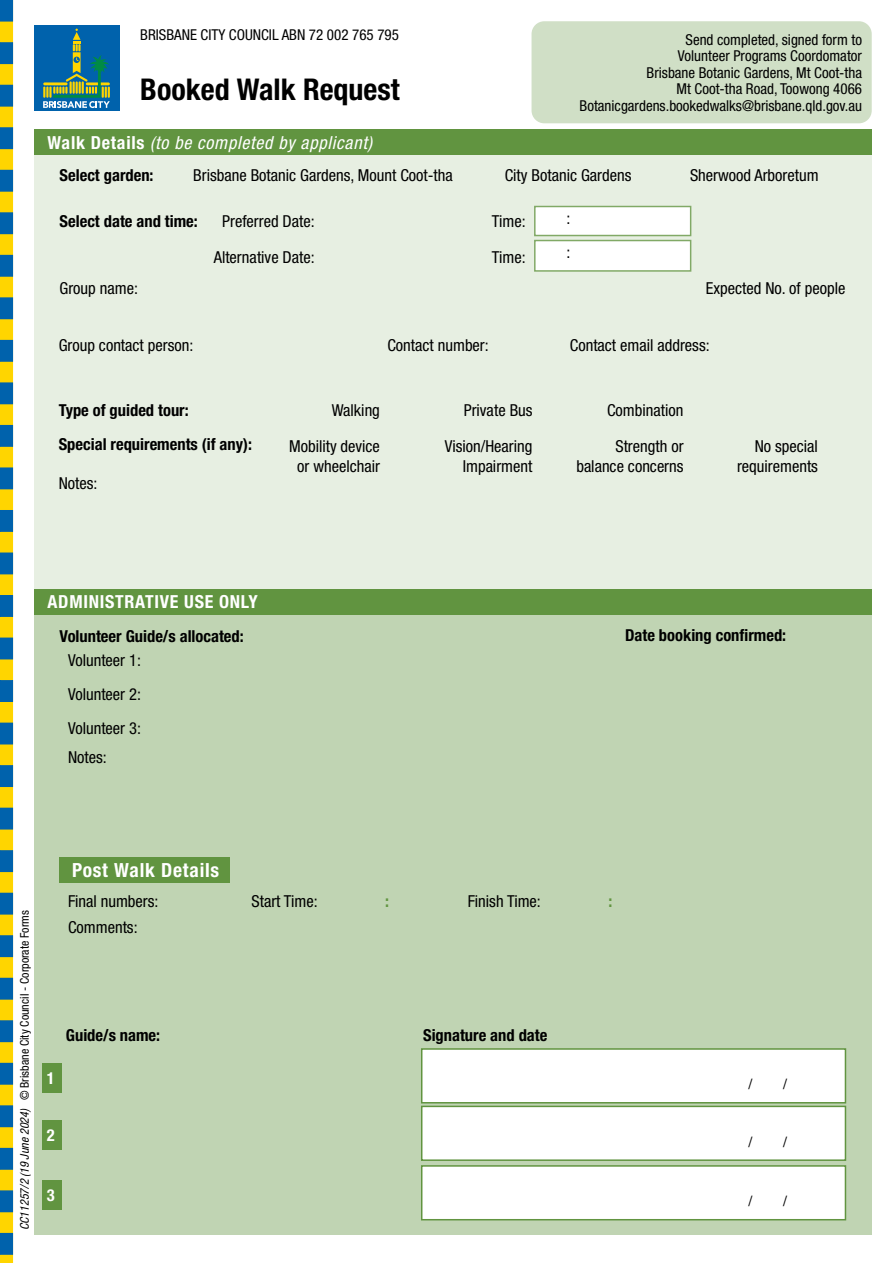
<style>
.page{position:relative;width:893px;height:1263px;background:#fff}
.page>*{position:absolute;margin:0;border:0;box-sizing:border-box;transform-origin:0 0}
.t1{font:700 condensed 30px "Helvetica Neue LT Std";color:#000}
.t2{font:700 condensed 19.5px "Helvetica Neue LT Std";letter-spacing:.04em;color:#fff}
.t3{font:italic condensed 18px "Helvetica Neue LT Std";letter-spacing:.04em;color:#fff}
.t4{font:700 condensed 18px "Helvetica Neue LT Std";letter-spacing:.04em;color:#fff}
.t5{font:condensed 16.5px/36px "Helvetica Neue LT Std";color:#000;text-align:right}
.t6{font:700 condensed 16.5px/34.2px "Helvetica Neue LT Std";color:#000}
.t7{font:700 condensed 16.5px "Helvetica Neue LT Std";color:#fff}
.t8{font:700 condensed 16.5px "Helvetica Neue LT Std";color:#619440}
.t9{font:condensed 15px/16.5px "Helvetica Neue LT Std";color:#000;text-align:right}
.t10{font:condensed 14.25px "Helvetica Neue LT Std";color:#000}
.t11{font:condensed 12px "Helvetica Neue LT Std";color:#000}
.s1{font-weight:700;font-style:normal}
.s2{font-style:italic}
</style>
<div class="page">
<div style="left:34px;top:614px;width:838px;height:621px;background:#c0d4b3"></div>
<div style="left:421px;top:1106px;width:425px;height:55px;background:#fff;border:2px solid #619440"></div>
<div style="left:421px;top:1165px;width:425px;height:55px;background:#fff;border:2px solid #619440"></div>
<div style="left:421px;top:1048px;width:425px;height:55px;background:#fff;border:2px solid #619440"></div>
<div style="left:34px;top:132px;width:838px;height:457px;background:#e7efe2"></div>
<svg style="left:34px;top:26px;width:85px;height:85px;background:#247596"></svg>
<div style="left:0;top:0;width:13px;height:1263px;background:#ffd500"></div>
<div style="left:0;top:936px;width:13px;height:21px;background:#0062ac"></div>
<div style="left:0;top:935px;width:13px;height:22px;border:1px solid #0062ac"></div>
<div style="left:0;top:978px;width:13px;height:21px;background:#0062ac"></div>
<div style="left:0;top:1021px;width:13px;height:21px;background:#0062ac"></div>
<div style="left:0;top:1020px;width:13px;height:22px;border:1px solid #0062ac"></div>
<div style="left:0;top:1063px;width:13px;height:21px;background:#0062ac"></div>
<div style="left:0;top:1106px;width:13px;height:21px;background:#0062ac"></div>
<div style="left:0;top:766px;width:13px;height:20px;background:#0062ac"></div>
<div style="left:0;top:765px;width:13px;height:22px;border:1px solid #0062ac"></div>
<div style="left:0;top:808px;width:13px;height:21px;background:#0062ac"></div>
<div style="left:0;top:851px;width:13px;height:20px;background:#0062ac"></div>
<div style="left:0;top:850px;width:13px;height:22px;border:1px solid #0062ac"></div>
<div style="left:0;top:893px;width:13px;height:21px;background:#0062ac"></div>
<div style="left:0;top:723px;width:13px;height:21px;background:#0062ac"></div>
<div style="left:0;top:510px;width:13px;height:21px;background:#0062ac"></div>
<div style="left:0;top:553px;width:13px;height:21px;background:#0062ac"></div>
<div style="left:0;top:595px;width:13px;height:21px;background:#0062ac"></div>
<div style="left:0;top:595px;width:13px;height:22px;border:1px solid #0062ac"></div>
<div style="left:0;top:638px;width:13px;height:21px;background:#0062ac"></div>
<div style="left:0;top:681px;width:13px;height:20px;background:#0062ac"></div>
<div style="left:0;top:680px;width:13px;height:22px;border:1px solid #0062ac"></div>
<div style="left:0;top:425px;width:13px;height:21px;background:#0062ac"></div>
<div style="left:0;top:383px;width:13px;height:21px;background:#0062ac"></div>
<div style="left:0;top:468px;width:13px;height:21px;background:#0062ac"></div>
<div style="left:0;top:340px;width:13px;height:21px;background:#0062ac"></div>
<div style="left:0;top:128px;width:13px;height:21px;background:#0062ac"></div>
<div style="left:0;top:170px;width:13px;height:21px;background:#0062ac"></div>
<div style="left:0;top:213px;width:13px;height:21px;background:#0062ac"></div>
<div style="left:0;top:255px;width:13px;height:21px;background:#0062ac"></div>
<div style="left:0;top:298px;width:13px;height:21px;background:#0062ac"></div>
<div style="left:0;top:43px;width:13px;height:21px;background:#0062ac"></div>
<div style="left:0;top:0;width:13px;height:21px;background:#0062ac"></div>
<div style="left:0;top:85px;width:13px;height:21px;background:#0062ac"></div>
<div style="left:0;top:1148px;width:13px;height:21px;background:#0062ac"></div>
<div style="left:0;top:1191px;width:13px;height:21px;background:#0062ac"></div>
<div style="left:0;top:1233px;width:13px;height:21px;background:#0062ac"></div>
<div style="left:34px;top:130px;width:838px;height:25px;background:#619440"></div>
<div style="left:34px;top:589px;width:838px;height:25px;background:#619440"></div>
<div style="left:531px;top:21px;width:341px;height:102px;background:#d0dfc6;border-radius:13px"></div>
<div style="left:60px;top:857px;width:170px;height:25px;background:#619440"></div>
<div style="left:534px;top:206px;width:157px;height:30px;background:#fff;border:1px solid #81a966"></div>
<div style="left:534px;top:240px;width:157px;height:32px;background:#fff;border:1px solid #81a966"></div>
<div style="left:43px;top:1063px;width:19px;height:29px;background:#619440"></div>
<div style="left:43px;top:1120px;width:19px;height:30px;background:#619440"></div>
<div style="left:43px;top:1180px;width:19px;height:29px;background:#619440"></div>
<p class="t9" style="left:140px;top:27px;width:260px">BRISBANE CITY COUNCIL ABN 72 002 765 795</p>
<h1 class="t1" style="left:140px;top:71px;width:261px">Booked Walk Request</h1>
<p class="t9" style="left:580px;top:31px;width:284px">Send completed, signed form to<br>Volunteer Programs Coordomator<br>Brisbane Botanic Gardens, Mt Coot-tha<br>Mt Coot-tha Road, Toowong 4066<br>Botanicgardens.bookedwalks@brisbane.qld.gov.au</p>
<p class="t3" style="left:48px;top:132px;width:326px"><span class="s1">Walk Details</span> (to be completed by applicant)</p>
<p class="t6" style="left:60px;top:158px;width:96px">Select garden:</p>
<p class="t5" style="left:193px;top:157px;width:261px">Brisbane Botanic Gardens, Mount Coot-tha</p>
<p class="t5" style="left:505px;top:157px;width:128px">City Botanic Gardens</p>
<p class="t5" style="left:690px;top:157px;width:130px">Sherwood Arboretum</p>
<p class="t6" style="left:60px;top:204px;width:140px">Select date and time:</p>
<p class="t5" style="left:214px;top:203px;width:103px;text-align:center">Preferred Date:<br>Alternative Date:</p>
<p class="t5" style="left:492px;top:203px;width:35px">Time:</p>
<p class="t5" style="left:492px;top:239px;width:35px">Time:</p>
<p class="t5" style="left:566px;top:201px;width:5px;line-height:34px;text-align:left">: :</p>
<p class="t5" style="left:60px;top:270px;width:80px">Group name:</p>
<p class="t5" style="left:706px;top:270px;width:141px">Expected No. of people</p>
<p class="t5" style="left:59px;top:327px;width:136px">Group contact person:</p>
<p class="t6" style="left:59px;top:393px;width:195px">Type of guided tour:<br>Special requirements (if any):</p>
<p class="t5" style="left:59px;top:465px;width:40px">Notes:</p>
<p class="t5" style="left:387px;top:327px;width:103px">Contact number:</p>
<p class="t5" style="left:570px;top:327px;width:141px">Contact email address:</p>
<p class="t5" style="left:289px;top:392px;width:92px">Walking<br>Mobility device</p>
<p class="t5" style="left:297px;top:448px;width:84px">or wheelchair</p>
<p class="t5" style="left:445px;top:392px;width:89px">Private Bus<br>Vision/Hearing</p>
<p class="t5" style="left:463px;top:448px;width:71px">Impairment</p>
<p class="t5" style="left:607px;top:392px;width:78px;text-align:center">Combination<br>Strength or</p>
<p class="t5" style="left:576px;top:448px;width:109px">balance concerns</p>
<p class="t5" style="left:737px;top:436px;width:82px;line-height:19.8px">No special requirements</p>
<p class="t4" style="left:48px;top:591px;width:212px">ADMINISTRATIVE USE ONLY</p>
<p class="t6" style="left:60px;top:618px;width:186px">Volunteer Guide/s allocated:</p>
<p class="t5" style="left:68px;top:643px;width:74px;line-height:34px;text-align:justify">Volunteer 1:<br>Volunteer 2:<br>Volunteer 3:</p>
<p class="t5" style="left:68px;top:739px;width:40px">Notes:</p>
<p class="t6" style="left:625px;top:617px;width:163px">Date booking confirmed:</p>
<p class="t11" style="left:18px;top:1230px;width:321px;rotate:-90deg"><span class="s2">CC11257/2 (19 June 2024)</span> © Brisbane City Council - Corporate Forms</p>
<p class="t2" style="left:72px;top:858px;width:148px">Post Walk Details</p>
<p class="t5" style="left:68px;top:883px;width:92px">Final numbers:</p>
<p class="t5" style="left:252px;top:883px;width:68px">Start Time:</p>
<p class="t5" style="left:468px;top:883px;width:75px">Finish Time:</p>
<p class="t8" style="left:385px;top:891px;width:5px">:</p>
<p class="t8" style="left:608px;top:891px;width:5px">:</p>
<p class="t5" style="left:68px;top:909px;width:71px">Comments:</p>
<p class="t7" style="left:47px;top:1068px;width:9px">1</p>
<p class="t6" style="left:66px;top:1018px;width:96px">Guide/s name:</p>
<p class="t6" style="left:423px;top:1018px;width:126px">Signature and date</p>
<p class="t7" style="left:47px;top:1125px;width:9px">2</p>
<p class="t7" style="left:47px;top:1185px;width:9px">3</p>
<p class="t10" style="left:748px;top:1076px;width:5px">/</p>
<p class="t10" style="left:783px;top:1076px;width:5px">/</p>
<p class="t10" style="left:748px;top:1133px;width:5px">/</p>
<p class="t10" style="left:783px;top:1133px;width:5px">/</p>
<p class="t10" style="left:748px;top:1193px;width:5px">/</p>
<p class="t10" style="left:783px;top:1193px;width:5px">/</p>
</div>
